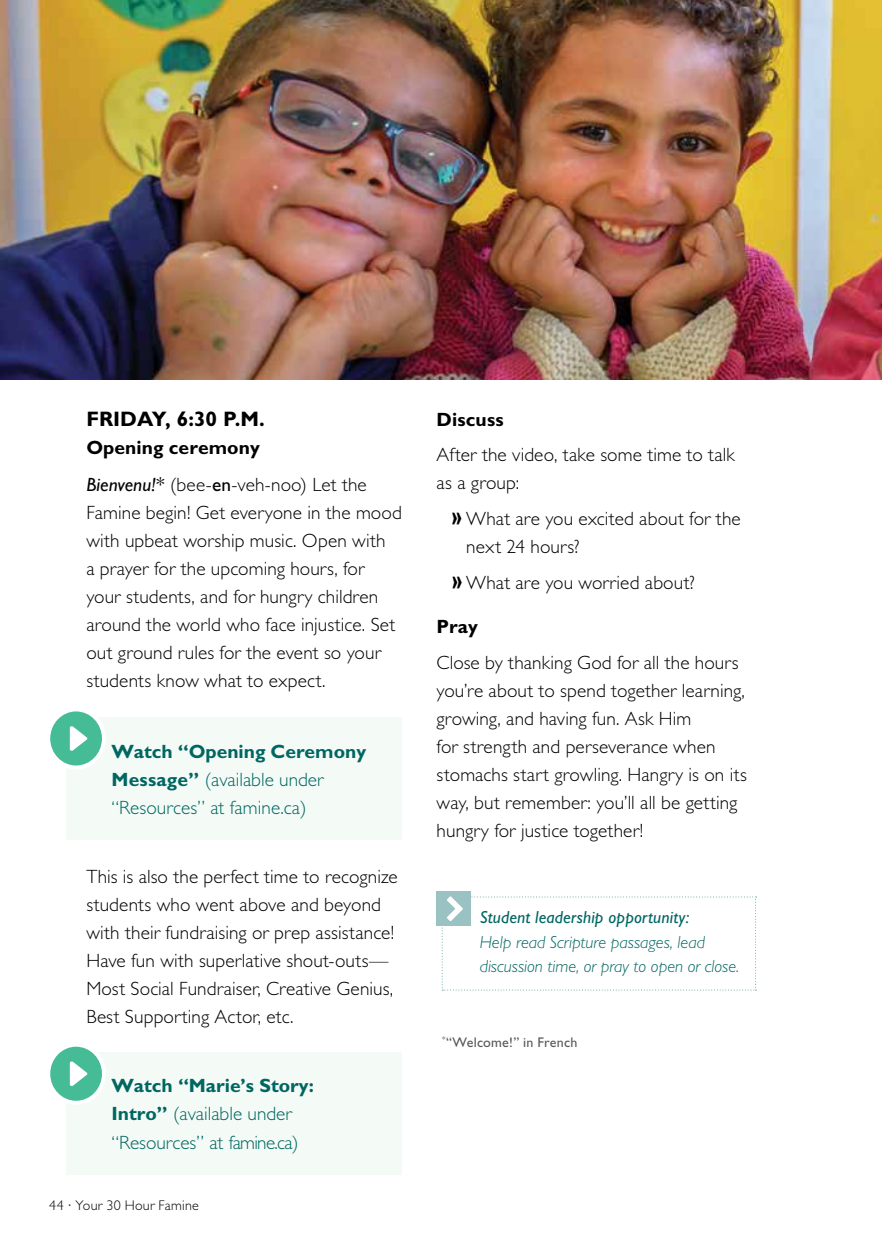
<style>
.page{position:relative;width:882px;height:1260px;background:#fff}
.page>*{position:absolute;margin:0;border:0;box-sizing:border-box;transform-origin:0 0}
.t1{font:700 21px "Gill Sans Std";color:#000}
.t2{font:300 19.25px/28px "Gill Sans Std";letter-spacing:.005em;color:#000}
.t3{font:300 19.25px/28px "Gill Sans Std";color:#006661}
.t4{font:700 19.25px "Gill Sans Std";letter-spacing:.005em;color:#000}
.t5{font:italic 300 17.5px/24.5px "Gill Sans Std";letter-spacing:-.005em;color:#006662}
.t6{font:italic 17.5px "Gill Sans Std";letter-spacing:.005em;color:#006662}
.t7{font:300 14px "Gill Sans Std";letter-spacing:.02em;color:#000}
.t8{font:14px "Gill Sans Std";letter-spacing:.015em;color:#58595b}
.s1{font-weight:400;font-style:italic}
.s2{font-weight:400}
.s3{font-weight:700}
.s4{font-family:"Bernard";font-weight:400;font-stretch:condensed}
</style>
<div class="page">
<div style="left:437px;top:891px;width:34px;height:35px;background:#9ac2c2"></div>
<svg style="left:442px;top:896px;width:315px;height:95px"></svg>
<img style="left:0;top:0;width:882px;height:379px">
<div style="left:66px;top:1053px;width:336px;height:122px;background:#f4faf6"></div>
<svg style="left:46px;top:1043px;width:60px;height:62px;fill:#46bc96"></svg>
<svg style="left:70px;top:1061px;width:17px;height:25px"></svg>
<div style="left:66px;top:718px;width:336px;height:122px;background:#f4faf6"></div>
<svg style="left:46px;top:707px;width:60px;height:63px;fill:#46bc96"></svg>
<svg style="left:70px;top:726px;width:17px;height:25px"></svg>
<h2 class="t1" style="left:86px;top:407px;width:180px">FRIDAY, 6:30 P.M.</h2>
<h2 class="t4" style="left:86px;top:436px;width:175px">Opening ceremony</h2>
<p class="t2" style="left:86px;top:470px;width:317px"><span class="s1">Bienvenu!</span><span class="s2">*</span> (bee-<span class="s2">en</span>-veh-noo) Let the Famine begin! Get everyone in the mood with upbeat worship music. Open with<br>a prayer for the upcoming hours, for your students, and for hungry children around the world who face injustice. Set out ground rules for the event so your students know what to expect.</p>
<p class="t3" style="left:111px;top:738px;width:256px"><span class="s3">Watch “Opening Ceremony<br>Message”</span> (available under “Resources” at famine.ca)</p>
<p class="t2" style="left:86px;top:862px;width:313px">This is also the perfect time to recognize students who went above and beyond with their fundraising or prep assistance!<br>Have fun with superlative shout-outs— Most Social Fundraiser, Creative Genius, Best Supporting Actor, etc.</p>
<p class="t3" style="left:111px;top:1072px;width:204px"><span class="s3">Watch “Marie’s Story:<br>Intro”</span> (available under “Resources” at famine.ca)</p>
<p class="t7" style="left:49px;top:1197px;width:151px">44 ∙ Your 30 Hour Famine</p>
<h3 class="t4" style="left:437px;top:408px;width:69px">Discuss</h3>
<p class="t2" style="left:437px;top:441px;width:300px">After the video, take some time to talk as a group:</p>
<p class="t2" style="left:466px;top:505px;width:276px;text-indent:-14px"><span class="s4">»</span> What are you excited about for the next 24 hours?</p>
<p class="t2" style="left:453px;top:569px;width:244px"><span class="s4">»</span> What are you worried about?</p>
<h3 class="t4" style="left:437px;top:615px;width:43px">Pray</h3>
<p class="t2" style="left:437px;top:649px;width:312px">Close by thanking God for all the hours you’re about to spend together learning, growing, and having fun. Ask Him<br>for strength and perseverance when stomachs start growling. Hangry is on its way, but remember: you’ll all be getting hungry for justice together!</p>
<p class="t6" style="left:480px;top:907px;width:211px">Student leadership opportunity:</p>
<p class="t5" style="left:480px;top:930px;width:261px">Help read Scripture passages, lead discussion time, or pray to open or close.</p>
<p class="t8" style="left:442px;top:1034px;width:137px"><sup>*</sup>“Welcome!” in French</p>
</div>
